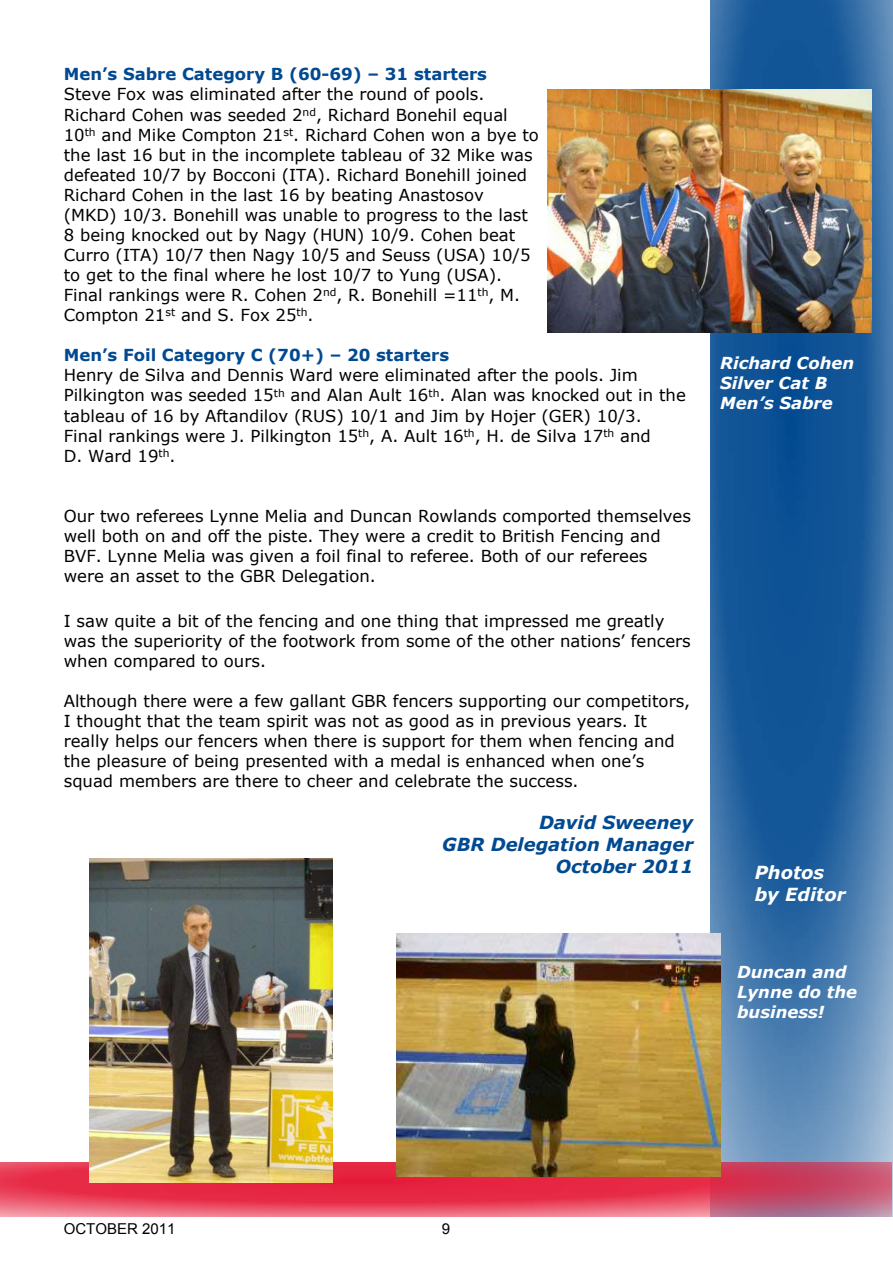
<style>
.page{position:relative;width:893px;height:1263px;background:#fff}
.page>*{position:absolute;margin:0;border:0;box-sizing:border-box;transform-origin:0 0}
.t1{font:italic 700 18px/21.9px "Verdana";color:#014990;text-align:right}
.t2{font:italic 700 18px/21.9px "Verdana";color:#fff}
.t3{font:16.5px/20.1px "Verdana";color:#000}
.t4{font:700 16.5px "Verdana";color:#014990}
.t5{font:italic 700 16.5px/20.1px "Verdana";color:#fff}
.t6{font:15px "Arial";color:#000}
</style>
<div class="page">
<img style="left:711px;top:0;width:182px;height:1216px">
<img style="left:0;top:1162px;width:891px;height:55px">
<img style="left:548px;top:90px;width:324px;height:243px">
<img style="left:90px;top:858px;width:243px;height:324px">
<img style="left:397px;top:934px;width:324px;height:243px">
<p class="t4" style="left:64px;top:68px;width:425px">Men’s Sabre Category B (60-69) – 31 starters</p>
<p class="t3" style="left:64px;top:86px;width:477px">Steve Fox was eliminated after the round of pools.<br>Richard Cohen was seeded 2<sup>nd</sup>, Richard Bonehil equal 10<sup>th</sup> and Mike Compton 21<sup>st</sup>. Richard Cohen won a bye to the last 16 but in the incomplete tableau of 32 Mike was defeated 10/7 by Bocconi (ITA). Richard Bonehill joined Richard Cohen in the last 16 by beating Anastosov (MKD) 10/3. Bonehill was unable to progress to the last 8 being knocked out by Nagy (HUN) 10/9. Cohen beat Curro (ITA) 10/7 then Nagy 10/5 and Seuss (USA) 10/5 to get to the final where he lost 10/7 to Yung (USA).<br>Final rankings were R. Cohen 2<sup>nd</sup>, R. Bonehill =11<sup>th</sup>, M.<br>Compton 21<sup>st</sup> and S. Fox 25<sup>th</sup>.</p>
<p class="t4" style="left:64px;top:349px;width:387px">Men’s Foil Category C (70+) – 20 starters</p>
<p class="t3" style="left:64px;top:367px;width:623px">Henry de Silva and Dennis Ward were eliminated after the pools. Jim Pilkington was seeded 15<sup>th</sup> and Alan Ault 16<sup>th</sup>. Alan was knocked out in the tableau of 16 by Aftandilov (RUS) 10/1 and Jim by Hojer (GER) 10/3.<br>Final rankings were J. Pilkington 15<sup>th</sup>, A. Ault 16<sup>th</sup>, H. de Silva 17<sup>th</sup> and<br>D. Ward 19<sup>th</sup>.</p>
<p class="t3" style="left:64px;top:507px;width:629px">Our two referees Lynne Melia and Duncan Rowlands comported themselves well both on and off the piste. They were a credit to British Fencing and BVF. Lynne Melia was given a foil final to referee. Both of our referees were an asset to the GBR Delegation.</p>
<p class="t3" style="left:64px;top:612px;width:629px">I saw quite a bit of the fencing and one thing that impressed me greatly was the superiority of the footwork from some of the other nations’ fencers when compared to ours.</p>
<p class="t3" style="left:64px;top:692px;width:628px">Although there were a few gallant GBR fencers supporting our competitors, I thought that the team spirit was not as good as in previous years. It really helps our fencers when there is support for them when fencing and the pleasure of being presented with a medal is enhanced when one’s squad members are there to cheer and celebrate the success.</p>
<p class="t1" style="left:442px;top:813px;width:253px">David Sweeney<br>GBR Delegation Manager<br>October 2011</p>
<p class="t5" style="left:720px;top:354px;width:136px">Richard Cohen<br>Silver Cat B<br>Men’s Sabre</p>
<p class="t2" style="left:755px;top:863px;width:92px">Photos by Editor</p>
<p class="t5" style="left:737px;top:963px;width:122px">Duncan and<br>Lynne do the business!</p>
<p class="t6" style="left:64px;top:1223px;width:113px">OCTOBER 2011</p>
<p class="t6" style="left:442px;top:1223px;width:10px">9</p>
</div>
